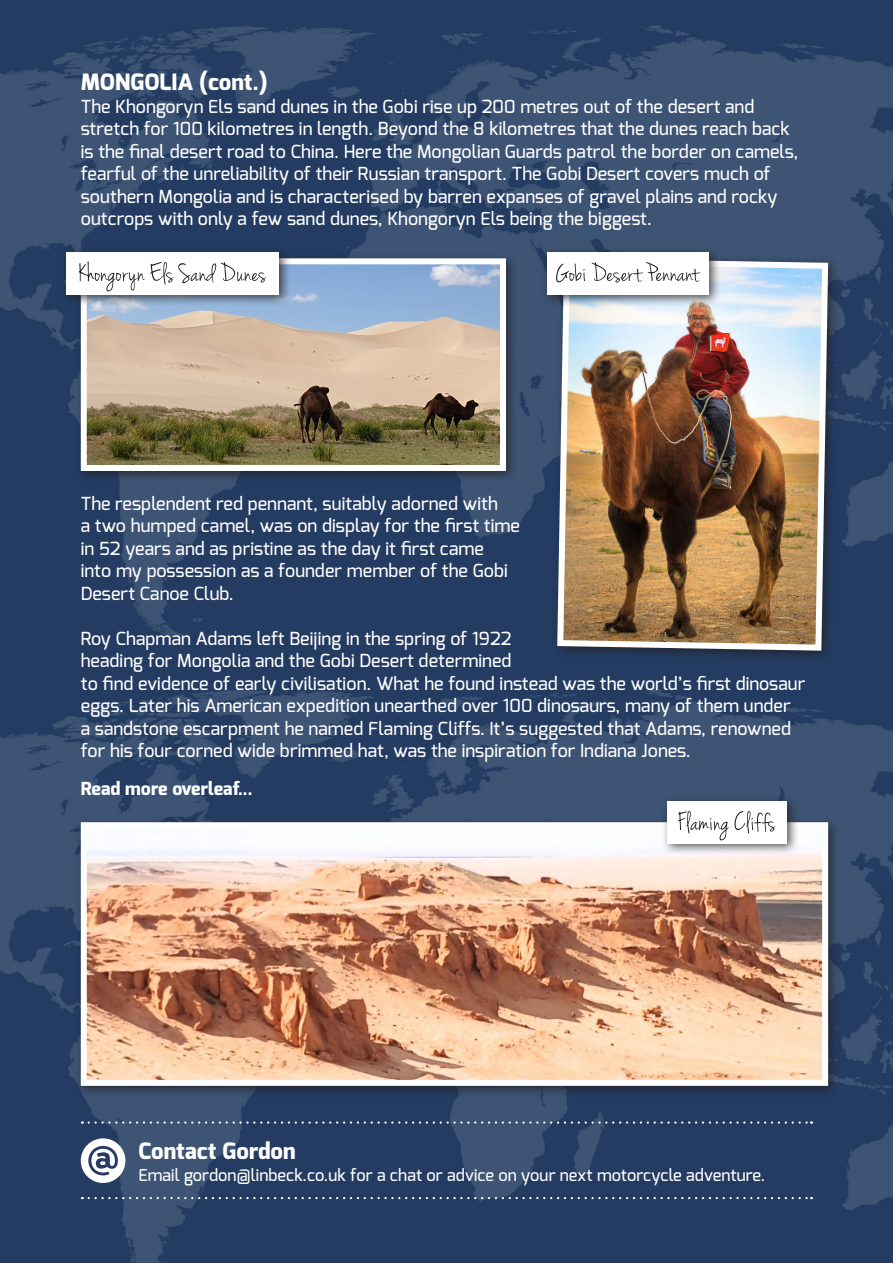
<style>
.page{position:relative;width:893px;height:1263px;background:#fff}
.page>*{position:absolute;margin:0;border:0;box-sizing:border-box;transform-origin:0 0}
.t1{font:800 22.5px "Exo";letter-spacing:.005em;color:#fff}
.t2{font:500 18px/22.5px "Exo";letter-spacing:.005em;color:#fff}
.t3{font:800 18px "Exo";letter-spacing:.005em;color:#fff}
.t4{font:500 16.5px "Exo";letter-spacing:.005em;color:#fff}
</style>
<div class="page">
<img style="left:0;top:0;width:893px;height:1263px">
<svg style="left:89px;top:1121px;width:723px;height:3px;background:#536784"></svg>
<svg style="left:89px;top:1197px;width:723px;height:2px"></svg>
<div style="left:81px;top:1138px;width:44px;height:45px;background:#fff;border-radius:50%"></div>
<svg style="left:88px;top:1146px;width:30px;height:29px"></svg>
<div style="left:75px;top:252px;width:443px;height:231px;background:#231f20;opacity:.75"></div>
<img style="left:88px;top:265px;width:411px;height:199px">
<div style="left:81px;top:258px;width:425px;height:213px;border:6px solid #fff"></div>
<div style="left:75px;top:816px;width:765px;height:282px;background:#231f20;opacity:.75"></div>
<img style="left:88px;top:829px;width:733px;height:250px">
<div style="left:81px;top:822px;width:747px;height:264px;border:6px solid #fff"></div>
<div style="left:60px;top:246px;width:231px;height:61px;background:#231f20;opacity:.75"></div>
<div style="left:66px;top:252px;width:213px;height:42px;background:#fff"></div>
<svg style="left:79px;top:261px;width:188px;height:30px"></svg>
<div style="left:551px;top:252px;width:289px;height:411px;background:#231f20;opacity:.75"></div>
<img style="left:554px;top:255px;width:277px;height:399px">
<div style="left:541px;top:246px;width:180px;height:61px;background:#231f20;opacity:.75"></div>
<div style="left:547px;top:252px;width:162px;height:42px;background:#fff"></div>
<svg style="left:556px;top:262px;width:145px;height:21px"></svg>
<div style="left:662px;top:795px;width:137px;height:61px;background:#231f20;opacity:.75"></div>
<div style="left:668px;top:801px;width:119px;height:42px;background:#fff"></div>
<svg style="left:678px;top:811px;width:98px;height:29px"></svg>
<p class="t1" style="left:81px;top:68px;width:188px">MONGOLIA (cont.)</p>
<p class="t2" style="left:81px;top:95px;width:719px">The Khongoryn Els sand dunes in the Gobi rise up 200 metres out of the desert and stretch for 100 kilometres in length. Beyond the 8 kilometres that the dunes reach back is the final desert road to China. Here the Mongolian Guards patrol the border on camels, fearful of the unreliability of their Russian transport. The Gobi Desert covers much of southern Mongolia and is characterised by barren expanses of gravel plains and rocky outcrops with only a few sand dunes, Khongoryn Els being the biggest.</p>
<p class="t2" style="left:81px;top:492px;width:419px">The resplendent red pennant, suitably adorned with</p>
<p class="t2" style="left:81px;top:514px;width:441px">a two humped camel, was on display for the first time</p>
<p class="t2" style="left:81px;top:537px;width:405px">in 52 years and as pristine as the day it first came</p>
<p class="t2" style="left:81px;top:559px;width:429px">into my possession as a founder member of the Gobi</p>
<p class="t2" style="left:81px;top:582px;width:154px">Desert Canoe Club.</p>
<p class="t2" style="left:81px;top:627px;width:432px">Roy Chapman Adams left Beijing in the spring of 1922</p>
<p class="t2" style="left:81px;top:649px;width:432px">heading for Mongolia and the Gobi Desert determined</p>
<p class="t2" style="left:81px;top:672px;width:726px">to find evidence of early civilisation. What he found instead was the world’s first dinosaur eggs. Later his American expedition unearthed over 100 dinosaurs, many of them under</p>
<p class="t2" style="left:81px;top:717px;width:712px">a sandstone escarpment he named Flaming Cliffs. It’s suggested that Adams, renowned for his four corned wide brimmed hat, was the inspiration for Indiana Jones.</p>
<p class="t3" style="left:81px;top:777px;width:173px">Read more overleaf...</p>
<p class="t1" style="left:138px;top:1136px;width:159px">Contact Gordon</p>
<p class="t4" style="left:138px;top:1164px;width:628px">Email gordon@linbeck.co.uk for a chat or advice on your next motorcycle adventure.</p>
</div>
